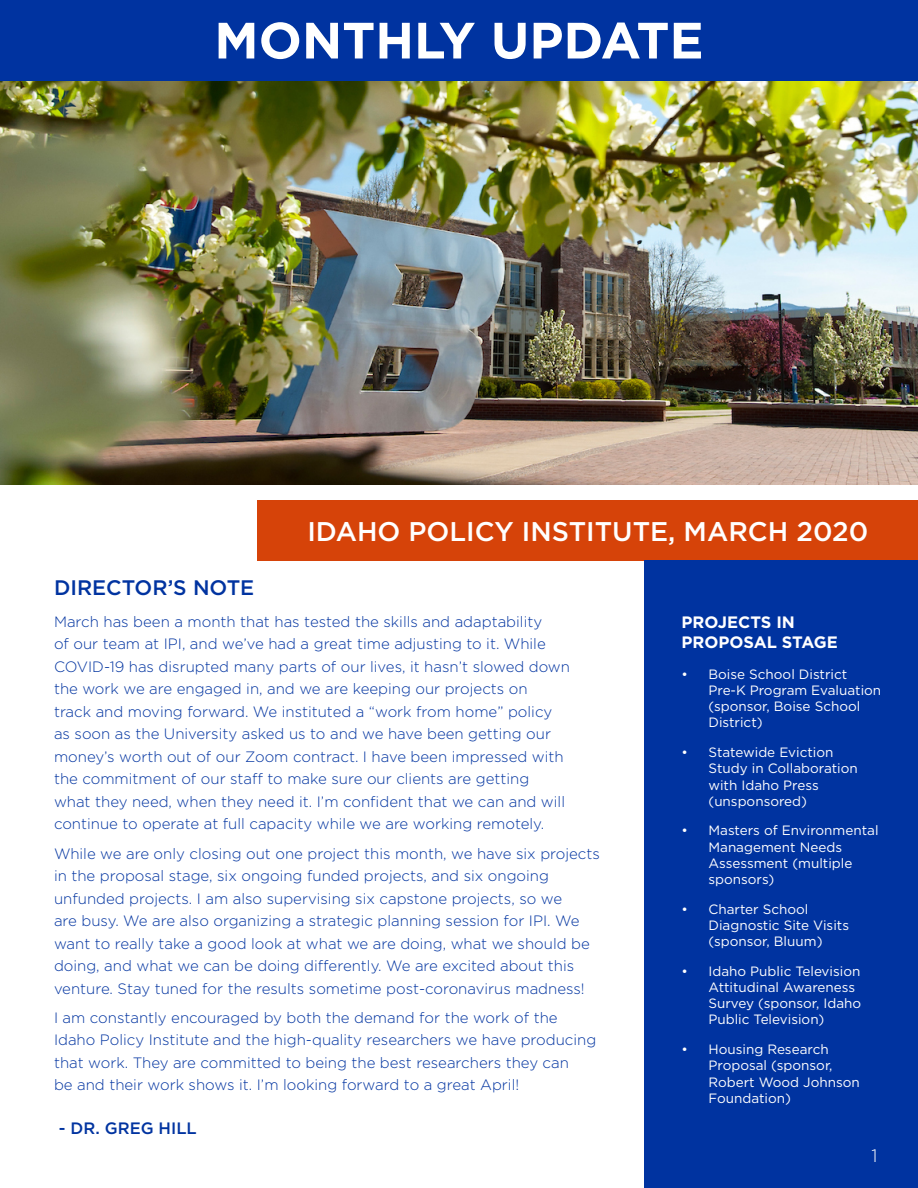
<style>
.page{position:relative;width:918px;height:1188px;background:#fff}
.page>*{position:absolute;margin:0;border:0;box-sizing:border-box;transform-origin:0 0}
.t1{font:700 51px "Gotham";color:#fff}
.t2{font:500 27px "Gotham";color:#fff}
.t3{font:500 21px "Gotham";color:#0033a0}
.t4{font:300 18px "Gotham";color:#fff}
.Orange_Text_Title{font:700 16.5px/19.8px "Gotham";color:#fff}
.Body_Larger_Leading{font:500 16.5px "Gotham";color:#0033a0}
.Body_Larger_Leading-2{font:300 15px/22.5px "Gotham";color:#0033a0}
.t5{font:13.5px/16.2px "Gotham";color:#fff}
</style>
<div class="page">
<div style="left:0;top:0;width:918px;height:81px;background:#0033a0"></div>
<div style="left:258px;top:500px;width:660px;height:60px;background:#d64309"></div>
<div style="left:645px;top:560px;width:273px;height:628px;background:#0033a0"></div>
<img style="left:0;top:81px;width:918px;height:404px">
<p class="t1" style="left:214px;top:7px;width:491px">MONTHLY UPDATE</p>
<p class="t2" style="left:307px;top:514px;width:563px">IDAHO POLICY INSTITUTE, MARCH 2020</p>
<p class="t3" style="left:54px;top:573px;width:202px">DIRECTOR’S NOTE</p>
<p class="Body_Larger_Leading-2" style="left:54px;top:610px;width:518px">March has been a month that has tested the skills and adaptability<br>of our team at IPI, and we’ve had a great time adjusting to it. While COVID-19 has disrupted many parts of our lives, it hasn’t slowed down the work we are engaged in, and we are keeping our projects on<br>track and moving forward. We instituted a “work from home” policy as soon as the University asked us to and we have been getting our money’s worth out of our Zoom contract. I have been impressed with the commitment of our staff to make sure our clients are getting<br>what they need, when they need it. I’m confident that we can and will continue to operate at full capacity while we are working remotely.</p>
<p class="Body_Larger_Leading-2" style="left:54px;top:842px;width:547px">While we are only closing out one project this month, we have six projects in the proposal stage, six ongoing funded projects, and six ongoing unfunded projects. I am also supervising six capstone projects, so we<br>are busy. We are also organizing a strategic planning session for IPI. We want to really take a good look at what we are doing, what we should be doing, and what we can be doing differently. We are excited about this venture. Stay tuned for the results sometime post-coronavirus madness!</p>
<p class="Body_Larger_Leading-2" style="left:54px;top:1006px;width:544px">I am constantly encouraged by both the demand for the work of the Idaho Policy Institute and the high-quality researchers we have producing that work. They are committed to being the best researchers they can<br>be and their work shows it. I’m looking forward to a great April!</p>
<p class="Body_Larger_Leading" style="left:59px;top:1118px;width:139px">- DR. GREG HILL</p>
<p class="Orange_Text_Title" style="left:681px;top:612px;width:158px">PROJECTS IN<br>PROPOSAL STAGE</p>
<p class="t5" style="left:708px;top:666px;width:174px;text-indent:-27px">• Boise School District<br>Pre-K Program Evaluation (sponsor, Boise School<br>District)</p>
<p class="t5" style="left:708px;top:744px;width:151px;text-indent:-27px">• Statewide Eviction<br>Study in Collaboration with Idaho Press (unsponsored)</p>
<p class="t5" style="left:708px;top:822px;width:172px;text-indent:-27px">• Masters of Environmental<br>Management Needs<br>Assessment (multiple sponsors)</p>
<p class="t5" style="left:708px;top:901px;width:142px;text-indent:-27px">• Charter School<br>Diagnostic Site Visits (sponsor, Bluum)</p>
<p class="t5" style="left:708px;top:963px;width:154px;text-indent:-27px">• Idaho Public Television<br>Attitudinal Awareness<br>Survey (sponsor, Idaho<br>Public Television)</p>
<p class="t5" style="left:708px;top:1041px;width:153px;text-indent:-27px">• Housing Research<br>Proposal (sponsor,<br>Robert Wood Johnson<br>Foundation)</p>
<p class="t4" style="left:871px;top:1144px;width:8px">1</p>
</div>
